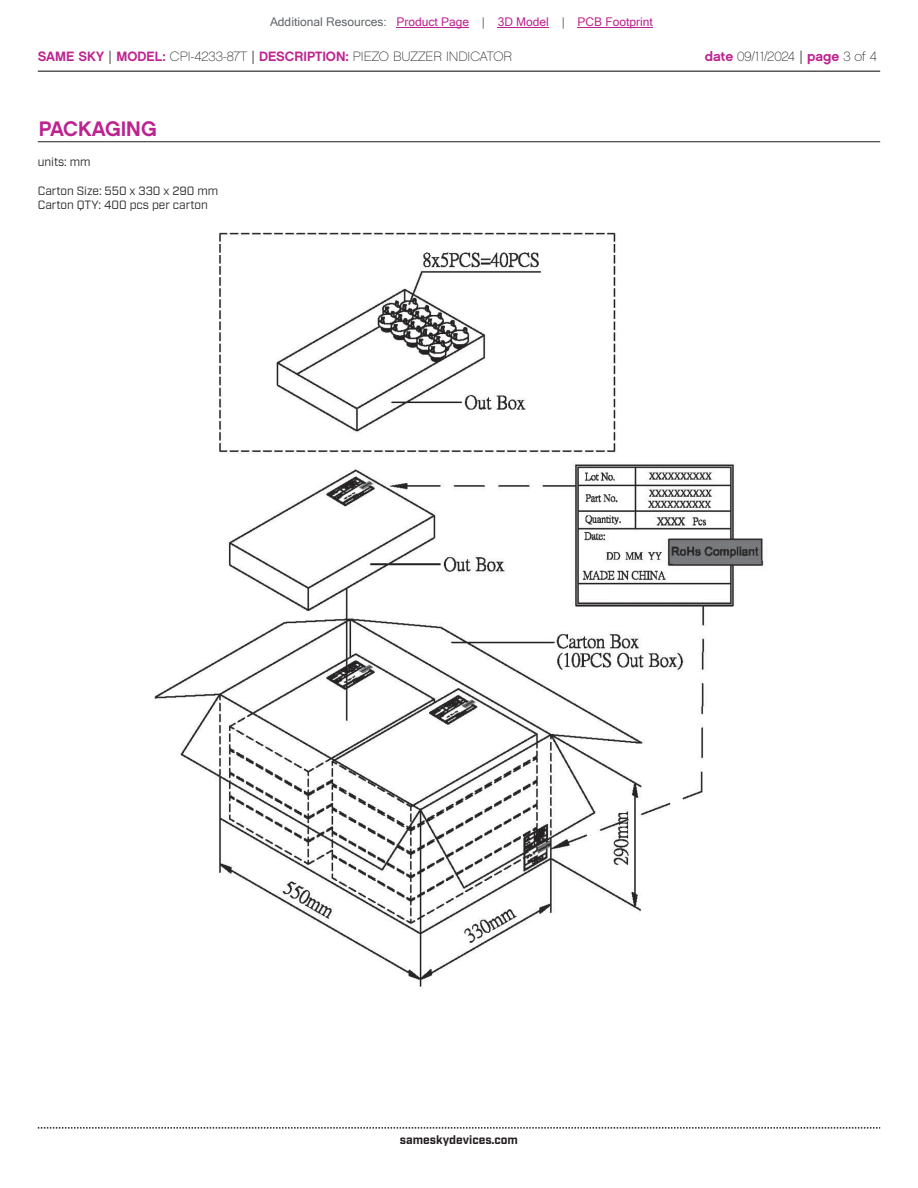
<style>
.page{position:relative;width:918px;height:1188px;background:#fff}
.page>*{position:absolute;margin:0;border:0;box-sizing:border-box;transform-origin:0 0}
.t1{font:21px "Chalet New York Nineteen Sixty";color:#bd238f}
.t2{font:13.5px "Chalet Paris Nineteen Sixty";color:#231f20}
.t3{font:12px/14.4px "Industry";color:#231f20}
.t4{font:12px "Microsoft Sans Serif";color:#bd238f}
.t5{font:700 12px "Industry";color:#231f20}
.s1{color:#63676b}
.s2{font-family:"Chalet New York Nineteen Sixty";color:#bd238f}
.s3{font-family:"Industry"}
</style>
<div class="page">
<hr style="left:38px;top:71px;width:842px;height:1px;background:#231f20">
<svg style="left:38px;top:1127px;width:842px;height:2px"></svg>
<hr style="left:38px;top:141px;width:842px;height:1px;background:#231f20">
<img style="left:154px;top:232px;width:610px;height:755px">
<div style="left:610px;top:586px;width:91px;height:14px;background:#fff"></div>
<hr style="left:397px;top:27px;width:72px;height:1px;background:#bd238f">
<hr style="left:498px;top:27px;width:51px;height:1px;background:#bd238f">
<hr style="left:578px;top:27px;width:75px;height:1px;background:#bd238f">
<p class="t4" style="left:270px;top:15px;width:384px"><span class="s1">Additional Resources:</span> Product Page <span class="s1">|</span> 3D Model <span class="s1">|</span> PCB Footprint</p>
<p class="t2" style="left:38px;top:48px;width:476px"><span class="s2">SAME SKY</span> <span class="s3">|</span> <span class="s2">MODEL:</span> CPI-4233-87T <span class="s3">|</span> <span class="s2">DESCRIPTION:</span> PIEZO BUZZER INDICATOR</p>
<p class="t2" style="left:705px;top:48px;width:174px"><span class="s2">date</span> 09/11/2024 <span class="s3">|</span> <span class="s2">page</span> 3 of 4</p>
<h1 class="t1" style="left:39px;top:115px;width:119px">PACKAGING</h1>
<p class="t3" style="left:38px;top:155px;width:54px">units: mm</p>
<p class="t3" style="left:38px;top:184px;width:182px">Carton Size: 550 x 330 x 290 mm<br>Carton QTY: 400 pcs per carton</p>
<p class="t5" style="left:400px;top:1132px;width:120px">sameskydevices.com</p>
</div>
